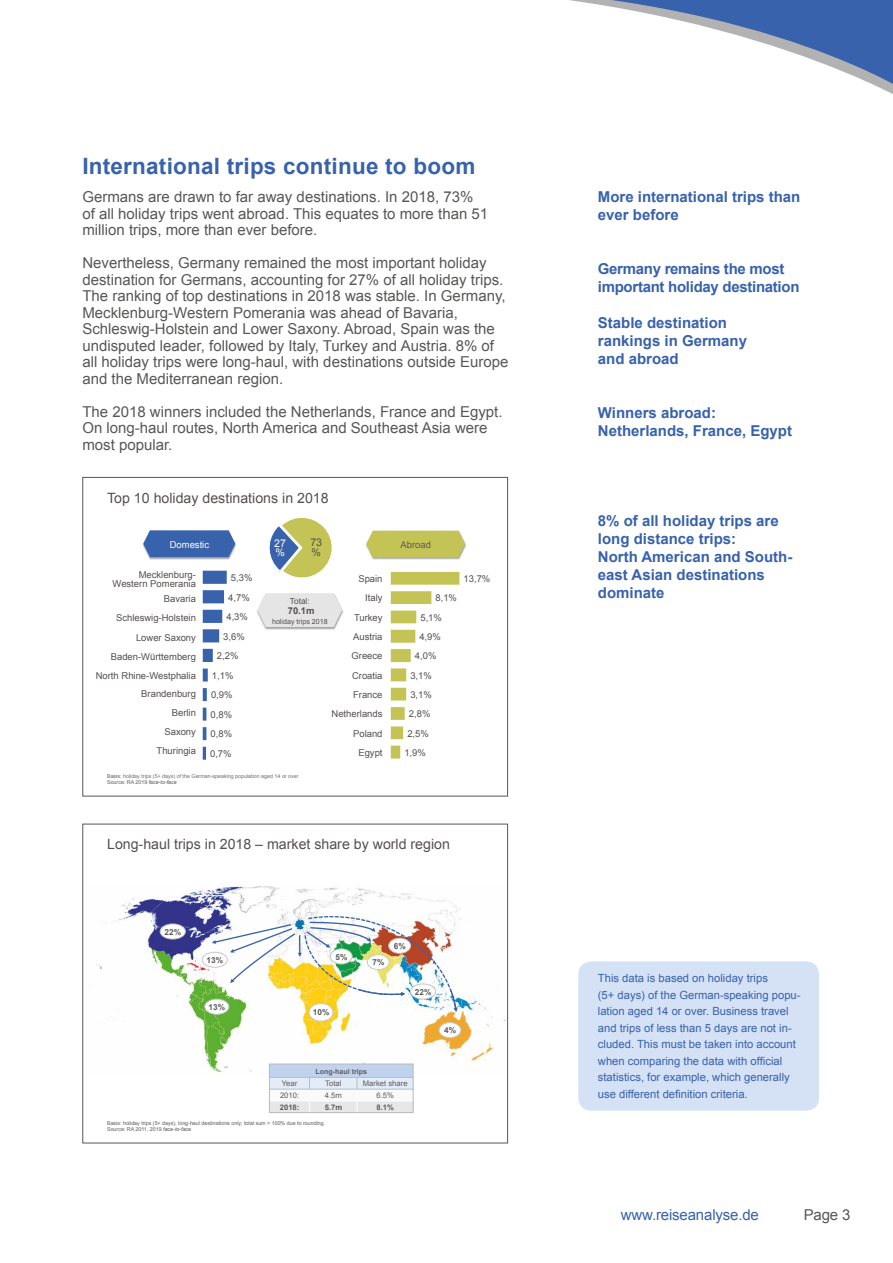
<style>
.page{position:relative;width:893px;height:1263px;background:#fff}
.page>*{position:absolute;margin:0;border:0;box-sizing:border-box;transform-origin:0 0}
.t1{font:700 22.5px "Arial";letter-spacing:.01em;color:#3862ab}
.t2{font:15px/16.5px "Arial";color:#575756}
.t3{font:700 15px/18px "Arial";color:#3862ab}
.t4{font:700 15px/18px "Arial";letter-spacing:-.02em;color:#3862ab}
.t5{font:15px "Arial";letter-spacing:-.01em;color:#3862ab}
.t6{font:14.25px "Arial";color:#54504f}
.t7{font:11.25px/16.5px "Arial";color:#3862ab}
.t8{font:10.65px "Arial";color:#fff}
.t9{font:10.65px/10.1px "Arial";color:#54504f}
.t10{font:9.45px/18.9px "Arial";color:#54504f;text-align:right}
.t11{font:9.45px "Arial";color:#fff}
.t12{font:9.45px "Arial";color:#5f5b5c}
.t13{font:700 9.45px "Arial";color:#54504f}
.t14{font:700 8.25px "Arial";color:#5f5b5c}
.t15{font:8.25px "Arial";color:#54504f}
.t16{font:7.65px "Arial";color:#5f5b5c}
.t17{font:700 7.65px "Arial";color:#5f5b5c}
.t18{font:7.05px "Arial";color:#54504f}
.t19{font:700 7.05px "Arial";color:#5f5b5c}
.t20{font:5.25px/5.8px "Arial";color:#5f5b5c}
.t21{font:5.25px/5.8px "Arial";color:#726e6f}
.s1{color:#5f5b5c}
.s2{font-style:italic;color:#5f5b5c}
.s3{font-style:italic}
</style>
<div class="page">
<div style="left:578px;top:961px;width:241px;height:150px;background:#d5e1f5;border-radius:13px"></div>
<svg style="left:569px;top:0;width:324px;height:94px"></svg>
<svg style="left:203px;top:571px;width:24px;height:189px"></svg>
<svg style="left:391px;top:572px;width:68px;height:186px"></svg>
<img style="left:264px;top:609px;width:80px;height:21px">
<img style="left:268px;top:627px;width:63px;height:3px">
<svg style="left:257px;top:593px;width:85px;height:34px;background:#e7e6e7"></svg>
<img style="left:371px;top:530px;width:95px;height:30px">
<svg style="left:366px;top:531px;width:99px;height:26px;background:#c5c65f"></svg>
<img style="left:148px;top:543px;width:88px;height:17px">
<svg style="left:143px;top:530px;width:92px;height:27px;background:#476db0"></svg>
<svg style="left:269px;top:517px;width:63px;height:61px"></svg>
<div style="left:82px;top:477px;width:426px;height:319px;border:1px solid #575756"></div>
<img style="left:89px;top:886px;width:417px;height:187px">
<div style="left:439px;top:1022px;width:22px;height:16px;background:#fdfefe;border-radius:50%"></div>
<div style="left:439px;top:1022px;width:22px;height:16px;border:1px solid #c9c8c8;border-radius:50%"></div>
<div style="left:205px;top:999px;width:24px;height:15px;background:#fdfefe;border-radius:50%"></div>
<div style="left:204px;top:999px;width:25px;height:16px;border:1px solid #c9c8c8;border-radius:50%"></div>
<div style="left:202px;top:952px;width:25px;height:15px;background:#fff;border-radius:50%"></div>
<div style="left:202px;top:952px;width:26px;height:16px;border:1px solid #c9c8c8;border-radius:50%"></div>
<div style="left:160px;top:924px;width:25px;height:15px;background:#fdfefe;border-radius:50%"></div>
<div style="left:160px;top:923px;width:26px;height:16px;border:1px solid #c9c8c8;border-radius:50%"></div>
<div style="left:309px;top:1003px;width:24px;height:18px;background:#fdfefe;border-radius:50%"></div>
<div style="left:309px;top:1003px;width:24px;height:19px;border:1px solid #c9c8c8;border-radius:50%"></div>
<img style="left:212px;top:915px;width:246px;height:97px">
<div style="left:269px;top:1064px;width:144px;height:13px;background:#bfd2ee"></div>
<div style="left:269px;top:1077px;width:41px;height:12px;background:#e3edf9"></div>
<div style="left:310px;top:1077px;width:47px;height:12px;background:#e3edf9"></div>
<div style="left:357px;top:1077px;width:56px;height:12px;background:#e3edf9"></div>
<div style="left:269px;top:1089px;width:41px;height:12px;background:#fafafb"></div>
<div style="left:310px;top:1089px;width:47px;height:12px;background:#fafafb"></div>
<div style="left:357px;top:1089px;width:56px;height:12px;background:#fafafb"></div>
<div style="left:269px;top:1101px;width:41px;height:11px;background:#e8e7e8"></div>
<div style="left:310px;top:1101px;width:47px;height:11px;background:#e8e7e8"></div>
<div style="left:357px;top:1101px;width:56px;height:11px;background:#e8e7e8"></div>
<svg style="left:309px;top:1078px;width:1px;height:34px"></svg>
<svg style="left:357px;top:1078px;width:1px;height:34px"></svg>
<hr style="left:269px;top:1077px;width:144px;height:1px;background:#bcbbbb">
<hr style="left:269px;top:1089px;width:144px;height:1px;background:#bcbbbb">
<hr style="left:269px;top:1100px;width:144px;height:1px;background:#fff">
<hr style="left:269px;top:1064px;width:1px;height:49px;background:#bcbbbb">
<hr style="left:413px;top:1064px;width:1px;height:49px;background:#bcbbbb">
<hr style="left:269px;top:1064px;width:144px;height:1px;background:#bcbbbb">
<hr style="left:269px;top:1112px;width:144px;height:1px;background:#bcbbbb">
<div style="left:82px;top:824px;width:426px;height:319px;border:1px solid #575756"></div>
<h1 class="t1" style="left:82px;top:151px;width:394px">International trips continue to boom</h1>
<p class="t2" style="left:82px;top:189px;width:407px">Germans are drawn to far away destinations. In 2018, 73% of all holiday trips went abroad. This equates to more than 51 million trips, more than ever before.</p>
<p class="t2" style="left:82px;top:255px;width:428px">Nevertheless, Germany remained the most important holiday destination for Germans, accounting for 27% of all holiday trips.<br>The ranking of top destinations in 2018 was stable. In Germany, Mecklenburg-Western Pomerania was ahead of Bavaria, Schleswig-Holstein and Lower Saxony. Abroad, Spain was the undisputed leader, followed by Italy, Turkey and Austria. 8% of all holiday trips were long-haul, with destinations outside Europe and the Mediterranean region.</p>
<p class="t2" style="left:82px;top:403px;width:422px">The 2018 winners included the Netherlands, France and Egypt.<br>On long-haul routes, North America and Southeast Asia were most popular.</p>
<p class="t6" style="left:107px;top:488px;width:223px">Top 10 holiday destinations in 2018</p>
<p class="t11" style="left:170px;top:538px;width:41px">Domestic</p>
<p class="t8" style="left:274px;top:536px;width:13px">27</p>
<p class="t12" style="left:400px;top:538px;width:32px">Abroad</p>
<p class="t8" style="left:275px;top:545px;width:11px">%</p>
<p class="t9" style="left:310px;top:537px;width:13px">73 %</p>
<p class="t10" style="left:113px;top:570px;width:85px;line-height:8.9px">Mecklenburg-<br>Western Pomerania</p>
<p class="t10" style="left:96px;top:589px;width:102px">Bavaria<br>Schleswig-Holstein<br>Lower Saxony<br>Baden-Württemberg<br>North Rhine-Westphalia<br>Brandenburg<br>Berlin<br>Saxony<br>Thuringia</p>
<p class="t21" style="left:107px;top:773px;width:193px"><span class="s1">Basis:</span> holiday trips (5+ days) of the German-speaking population aged 14 or over<br><span class="s1">Source: RA 2019</span> <span class="s2">face-to-face</span></p>
<p class="t10" style="left:231px;top:568px;width:23px">5,3%</p>
<p class="t10" style="left:358px;top:569px;width:26px">Spain</p>
<p class="t10" style="left:228px;top:588px;width:23px">4,7%</p>
<p class="t10" style="left:435px;top:589px;width:23px">8,1%</p>
<p class="t10" style="left:365px;top:589px;width:19px">Italy</p>
<p class="t15" style="left:290px;top:595px;width:21px">Total:</p>
<p class="t13" style="left:288px;top:604px;width:28px">70.1m</p>
<p class="t18" style="left:272px;top:616px;width:57px">holiday trips 2018</p>
<p class="t10" style="left:226px;top:607px;width:23px">4,3%</p>
<p class="t10" style="left:420px;top:608px;width:23px">5,1%</p>
<p class="t10" style="left:354px;top:608px;width:30px">Turkey</p>
<p class="t10" style="left:223px;top:627px;width:23px">3,6%</p>
<p class="t10" style="left:419px;top:627px;width:23px">4,9%</p>
<p class="t10" style="left:353px;top:627px;width:31px">Austria</p>
<p class="t10" style="left:217px;top:646px;width:23px">2,2%</p>
<p class="t10" style="left:352px;top:647px;width:33px">Greece</p>
<p class="t10" style="left:415px;top:647px;width:23px">4,0%</p>
<p class="t10" style="left:352px;top:666px;width:32px">Croatia</p>
<p class="t10" style="left:410px;top:666px;width:23px">3,1%</p>
<p class="t10" style="left:212px;top:666px;width:23px">1,1%</p>
<p class="t10" style="left:410px;top:685px;width:23px">3,1%</p>
<p class="t10" style="left:353px;top:685px;width:31px">France</p>
<p class="t10" style="left:211px;top:686px;width:23px">0,9%</p>
<p class="t10" style="left:409px;top:705px;width:23px">2,8%</p>
<p class="t10" style="left:332px;top:705px;width:52px">Netherlands</p>
<p class="t10" style="left:211px;top:705px;width:23px">0,8%</p>
<p class="t10" style="left:407px;top:724px;width:23px">2,5%</p>
<p class="t10" style="left:353px;top:724px;width:31px">Poland</p>
<p class="t10" style="left:211px;top:725px;width:23px">0,8%</p>
<p class="t10" style="left:404px;top:743px;width:23px">1,9%</p>
<p class="t10" style="left:358px;top:743px;width:26px">Egypt</p>
<p class="t10" style="left:210px;top:744px;width:23px">0,7%</p>
<p class="t10" style="left:463px;top:569px;width:28px">13,7%</p>
<p class="t6" style="left:107px;top:835px;width:344px">Long-haul trips in 2018 – market share by world region</p>
<p class="t14" style="left:165px;top:926px;width:18px">22%</p>
<p class="t14" style="left:335px;top:951px;width:13px">5%</p>
<p class="t14" style="left:207px;top:954px;width:18px">13%</p>
<p class="t14" style="left:372px;top:957px;width:13px">7%</p>
<p class="t14" style="left:209px;top:1001px;width:18px">13%</p>
<p class="t14" style="left:313px;top:1007px;width:18px">10%</p>
<p class="t14" style="left:394px;top:940px;width:13px">6%</p>
<p class="t14" style="left:415px;top:986px;width:18px">22%</p>
<p class="t14" style="left:444px;top:1025px;width:13px">4%</p>
<p class="t19" style="left:316px;top:1066px;width:53px">Long-haul trips</p>
<p class="t16" style="left:282px;top:1079px;width:17px">Year</p>
<p class="t16" style="left:325px;top:1079px;width:18px">Total</p>
<p class="t16" style="left:363px;top:1079px;width:46px">Market share</p>
<p class="t16" style="left:280px;top:1090px;width:21px">2010:</p>
<p class="t16" style="left:325px;top:1090px;width:19px">4.5m</p>
<p class="t16" style="left:376px;top:1090px;width:19px">6.5%</p>
<p class="t17" style="left:280px;top:1102px;width:21px">2018:</p>
<p class="t17" style="left:325px;top:1102px;width:19px">5.7m</p>
<p class="t17" style="left:376px;top:1102px;width:19px">8.1%</p>
<p class="t20" style="left:107px;top:1120px;width:218px">Basis: holiday trips (5+ days), long-haul destinations only; total sum &gt; 100% due to rounding<br>Source: RA 2011, 2019 <span class="s3">face-to-face</span></p>
<p class="t3" style="left:598px;top:188px;width:204px">More international trips than ever before</p>
<p class="t4" style="left:598px;top:260px;width:203px">Germany remains the most important holiday destination</p>
<p class="t3" style="left:598px;top:314px;width:151px">Stable destination rankings in Germany and abroad</p>
<p class="t3" style="left:598px;top:404px;width:196px">Winners abroad:<br>Netherlands, France, Egypt</p>
<p class="t3" style="left:598px;top:512px;width:196px">8% of all holiday trips are long distance trips:<br>North American and South&shy;east Asian destinations dominate</p>
<p class="t7" style="left:598px;top:970px;width:204px">This data is based on holiday trips<br>(5+ days) of the German-speaking popu&shy;lation aged 14 or over. Business travel and trips of less than 5 days are not in&shy;cluded. This must be taken into account when comparing the data with official statistics, for example, which generally use different definition criteria.</p>
<p class="t5" style="left:621px;top:1205px;width:140px">www.reiseanalyse.de</p>
<p class="t2" style="left:804px;top:1207px;width:48px">Page 3</p>
</div>
